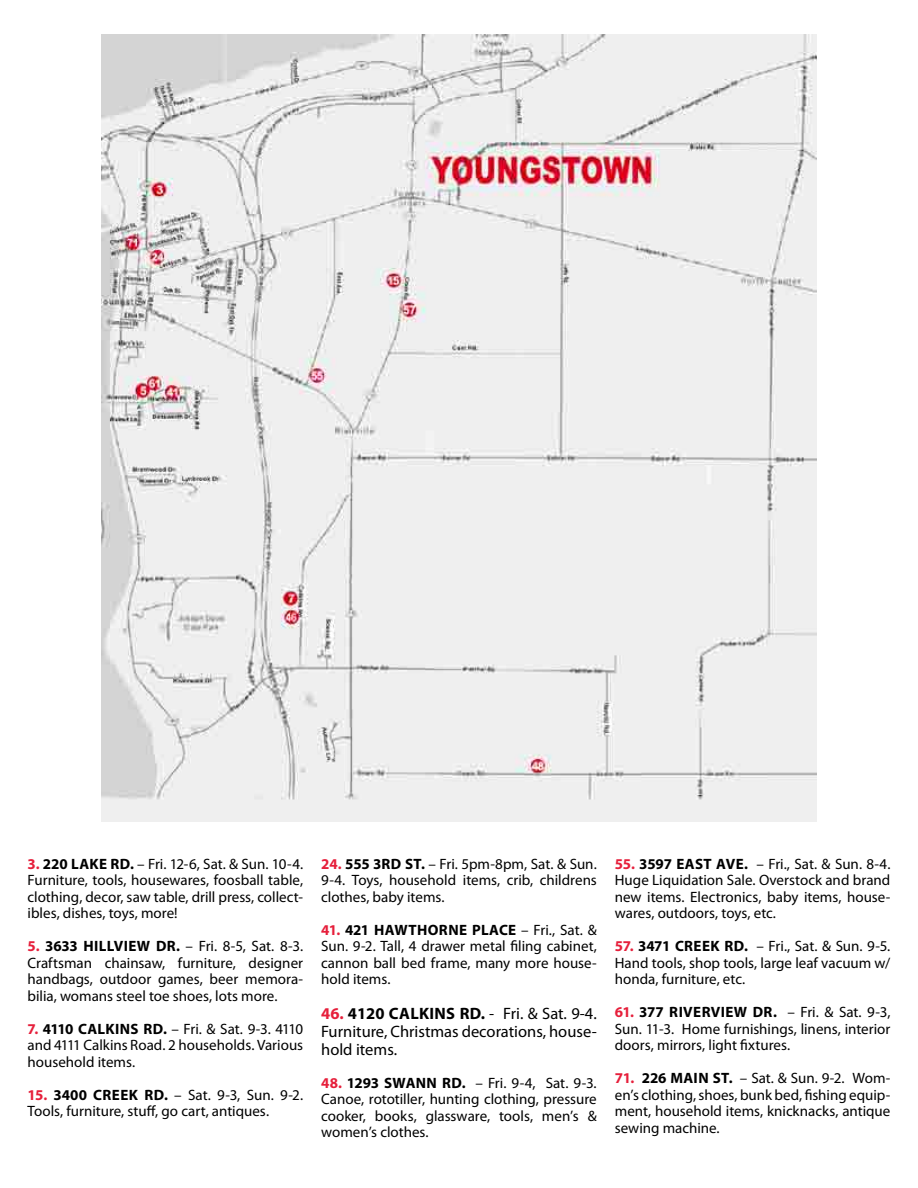
<style>
.page{position:relative;width:918px;height:1188px;background:#fff}
.page>*{position:absolute;margin:0;border:0;box-sizing:border-box;transform-origin:0 0}
.t1{font:16.5px/18px "Myriad Pro";color:#000;text-align:justify}
.t2{font:15px/16.5px "Myriad Pro";color:#000;text-align:justify}
.t3{font:700 15px "Myriad Pro";letter-spacing:-.015em;color:#000}
.s1{font-weight:700;color:#e61f3b}
.s2{font-weight:700}
.s3{color:#e61f3b}
</style>
<div class="page">
<img style="left:102px;top:35px;width:714px;height:787px">
<p class="t2" style="left:28px;top:855px;width:277px"><span class="s1">3.</span> <span class="s2">220 LAKE RD.</span> – Fri. 12-6, Sat. &amp; Sun. 10-4.<br>Furniture, tools, housewares, foosball table, clothing, decor, saw table, drill press, collect&shy;ibles, dishes, toys, more!</p>
<p class="t2" style="left:28px;top:938px;width:277px"><span class="s1">5.</span> <span class="s2">3633 HILLVIEW DR.</span> – Fri. 8-5, Sat. 8-3.<br>Craftsman chainsaw, furniture, designer handbags, outdoor games, beer memora&shy;bilia, womans steel toe shoes, lots more.</p>
<p class="t2" style="left:28px;top:1020px;width:277px"><span class="s1">7.</span> <span class="s2">4110 CALKINS RD.</span> – Fri. &amp; Sat. 9-3. 4110 and 4111 Calkins Road. 2 households. Various household items.</p>
<p class="t2" style="left:28px;top:1086px;width:277px"><span class="s1">15.</span> <span class="s2">3400 CREEK RD.</span> – Sat. 9-3, Sun. 9-2.<br>Tools, furniture, stuff, go cart, antiques.</p>
<p class="t2" style="left:321px;top:855px;width:277px"><span class="s1">24.</span> <span class="s2">555 3RD ST.</span> – Fri. 5pm-8pm, Sat. &amp; Sun.<br>9-4. Toys, household items, crib, childrens clothes, baby items.</p>
<p class="t2" style="left:321px;top:921px;width:277px"><span class="s1">41.</span> <span class="s2">421 HAWTHORNE PLACE</span> – Fri., Sat. &amp; Sun. 9-2. Tall, 4 drawer metal filing cabinet, cannon ball bed frame, many more house&shy;hold items.</p>
<p class="t1" style="left:321px;top:1004px;width:277px"><span class="s1">46.</span> <span class="s2">4120 CALKINS RD.</span> - Fri. &amp; Sat. 9-4.<br>Furniture, Christmas decorations, house&shy;hold items.</p>
<p class="t2" style="left:321px;top:1074px;width:277px"><span class="s1">48.</span> <span class="s2">1293 SWANN RD.</span> – Fri. 9-4, Sat. 9-3.<br>Canoe, rototiller, hunting clothing, pressure cooker, books, glassware, tools, men’s &amp; women’s clothes.</p>
<p class="t2" style="left:615px;top:855px;width:277px;text-indent:129px"><span class="s2">.</span> – Fri., Sat. &amp; Sun. 8-4.<br>Huge Liquidation Sale. Overstock and brand new items. Electronics, baby items, house&shy;wares, outdoors, toys, etc.</p>
<p class="t2" style="left:615px;top:938px;width:277px"><span class="s1">57.</span> <span class="s2">3471 CREEK RD.</span> – Fri., Sat. &amp; Sun. 9-5.<br>Hand tools, shop tools, large leaf vacuum w/ honda, furniture, etc.</p>
<p class="t2" style="left:615px;top:1004px;width:277px"><span class="s1">61.</span> <span class="s2">377 RIVERVIEW DR.</span> – Fri. &amp; Sat. 9-3, Sun. 11-3. Home furnishings, linens, interior doors, mirrors, light fixtures.</p>
<p class="t2" style="left:615px;top:1070px;width:277px"><span class="s1">71.</span> <span class="s2">226 MAIN ST.</span> – Sat. &amp; Sun. 9-2. Wom&shy;en’s clothing, shoes, bunk bed, fishing equip&shy;ment, household items, knicknacks, antique sewing machine.</p>
<p class="t3" style="left:615px;top:854px;width:72px"><span class="s3">55.</span> 3597 EAST</p>
<p class="t3" style="left:716px;top:854px;width:10px">AVE</p>
</div>
